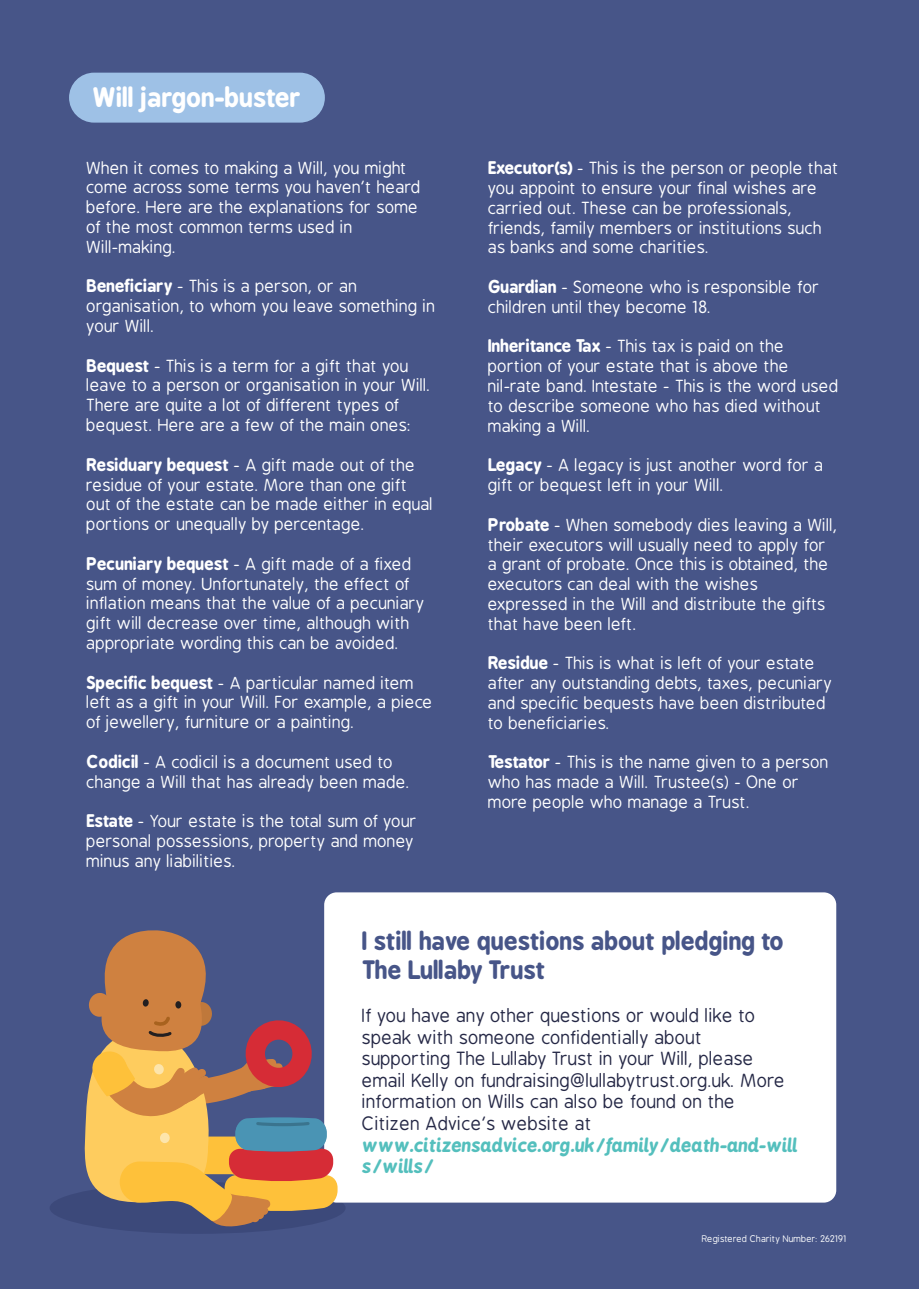
<style>
.page{position:relative;width:919px;height:1289px;background:#fff}
.page>*{position:absolute;margin:0;border:0;box-sizing:border-box;transform-origin:0 0}
.t1{font:700 25.5px "B Preplay";color:#fff}
.t2{font:700 24px/28.8px "B Preplay";color:#475588}
.t3{font:18px/21.5px "B Preplay";color:#252846}
.t4{font:italic 700 18px/21.1px "B Preplay";color:#54bfbd}
.t5{font:16.5px/19.8px "B Preplay";color:#fff}
.t6{font:9px "B Preplay";color:#fff}
.s1{font-weight:700}
</style>
<div class="page">
<div style="left:0;top:0;width:918px;height:1288px;background:#475588"></div>
<div style="left:50px;top:1181px;width:295px;height:52px;background:#3c497a;border-radius:50%"></div>
<div style="left:69px;top:73px;width:256px;height:50px;background:#9ec1e6;border-radius:25px"></div>
<div style="left:324px;top:892px;width:512px;height:310px;background:#fff;border-radius:12px"></div>
<svg style="left:83px;top:928px;width:254px;height:301px"></svg>
<h1 class="t1" style="left:93px;top:81px;width:210px">Will jargon-buster</h1>
<p class="t5" style="left:87px;top:158px;width:335px">When it comes to making a Will, you might come across some terms you haven’t heard before. Here are the explanations for some of the most common terms used in Will-making.</p>
<p class="t5" style="left:87px;top:277px;width:350px"><span class="s1">Beneficiary</span> - This is a person, or an organisation, to whom you leave something in your Will.</p>
<p class="t5" style="left:87px;top:356px;width:345px"><span class="s1">Bequest</span> - This is a term for a gift that you leave to a person or organisation in your Will.<br>There are quite a lot of different types of bequest. Here are a few of the main ones:</p>
<p class="t5" style="left:87px;top:455px;width:348px"><span class="s1">Residuary bequest</span> - A gift made out of the residue of your estate. More than one gift out of the estate can be made either in equal portions or unequally by percentage.</p>
<p class="t5" style="left:87px;top:554px;width:339px"><span class="s1">Pecuniary bequest</span> - A gift made of a fixed sum of money. Unfortunately, the effect of inflation means that the value of a pecuniary gift will decrease over time, although with appropriate wording this can be avoided.</p>
<p class="t5" style="left:87px;top:673px;width:348px"><span class="s1">Specific bequest</span> - A particular named item left as a gift in your Will. For example, a piece of jewellery, furniture or a painting.</p>
<p class="t5" style="left:87px;top:752px;width:324px"><span class="s1">Codicil</span> - A codicil is a document used to change a Will that has already been made.</p>
<p class="t5" style="left:87px;top:812px;width:332px"><span class="s1">Estate</span> - Your estate is the total sum of your personal possessions, property and money minus any liabilities.</p>
<p class="t5" style="left:488px;top:159px;width:352px"><span class="s1">Executor(s)</span> - This is the person or people that you appoint to ensure your final wishes are carried out. These can be professionals, friends, family members or institutions such as banks and some charities.</p>
<p class="t5" style="left:488px;top:278px;width:333px"><span class="s1">Guardian</span> - Someone who is responsible for children until they become 18.</p>
<p class="t5" style="left:488px;top:337px;width:352px"><span class="s1">Inheritance Tax</span> - This tax is paid on the portion of your estate that is above the nil-rate band. Intestate - This is the word used to describe someone who has died without making a Will.</p>
<p class="t5" style="left:488px;top:456px;width:337px"><span class="s1">Legacy</span> - A legacy is just another word for a gift or bequest left in your Will.</p>
<p class="t5" style="left:488px;top:515px;width:351px"><span class="s1">Probate</span> - When somebody dies leaving a Will, their executors will usually need to apply for a grant of probate. Once this is obtained, the executors can deal with the wishes expressed in the Will and distribute the gifts that have been left.</p>
<p class="t5" style="left:488px;top:654px;width:346px"><span class="s1">Residue</span> - This is what is left of your estate after any outstanding debts, taxes, pecuniary and specific bequests have been distributed to beneficiaries.</p>
<p class="t5" style="left:488px;top:753px;width:342px"><span class="s1">Testator</span> - This is the name given to a person who has made a Will. Trustee(s) - One or more people who manage a Trust.</p>
<h2 class="t2" style="left:362px;top:926px;width:423px">I still have questions about pledging to<br>The Lullaby Trust</h2>
<p class="t3" style="left:362px;top:1005px;width:424px">If you have any other questions or would like to speak with someone confidentially about supporting The Lullaby Trust in your Will, please email Kelly on fundraising@lullabytrust.org.uk. More information on Wills can also be found on the Citizen Advice’s website at</p>
<p class="t4" style="left:362px;top:1134px;width:437px">www.citizensadvice.org.uk/family/death-and-will s/wills/</p>
<p class="t6" style="left:702px;top:1233px;width:146px">Registered Charity Number: 262191</p>
</div>
